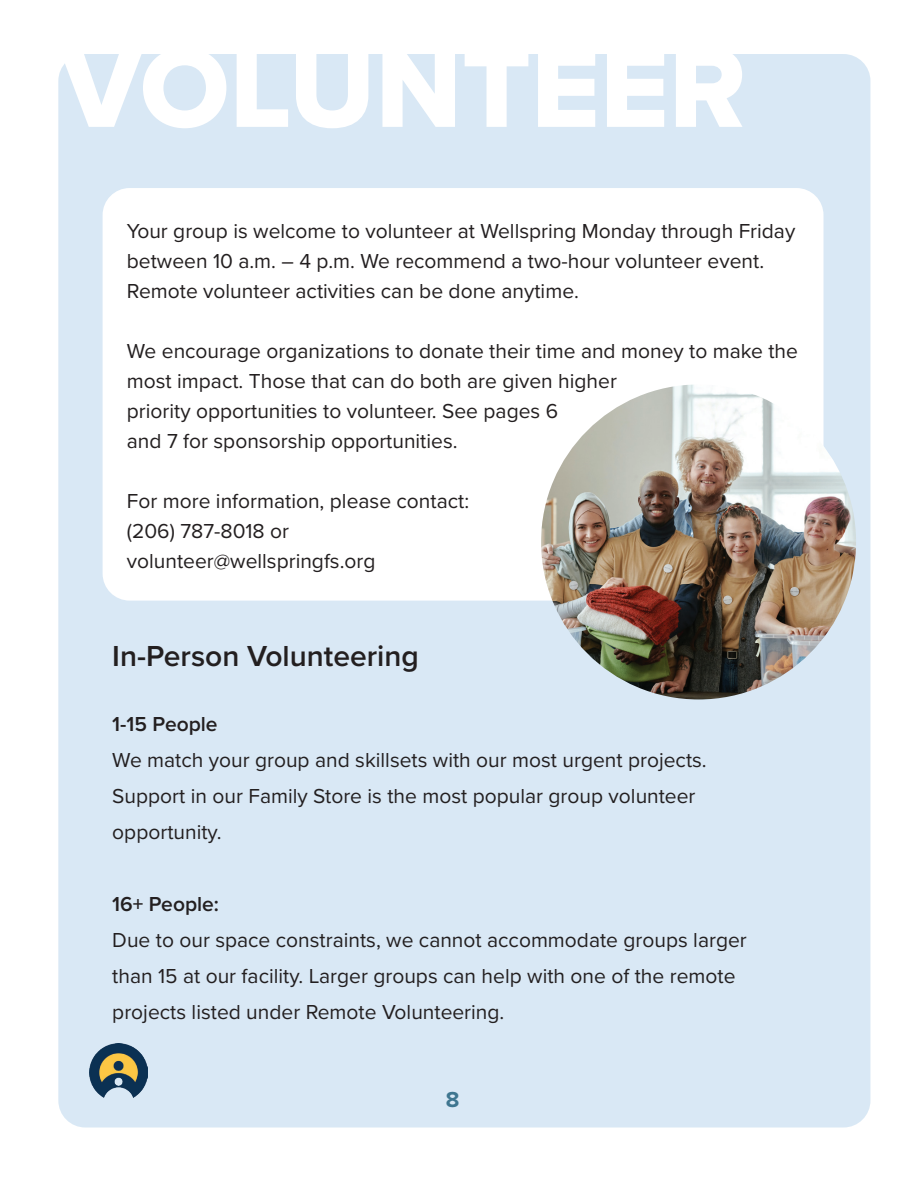
<style>
.page{position:relative;width:918px;height:1188px;background:#fff}
.page>*{position:absolute;margin:0;border:0;box-sizing:border-box;transform-origin:0 0}
.t1{font:600 30px "Proxima Nova";color:#231f20}
.t2{font:700 22.5px "Proxima Nova";color:#3f7690}
.t3{font:21px/30px "Proxima Nova";color:#231f20}
.t4{font:600 21px "Proxima Nova";color:#231f20}
</style>
<div class="page">
<div style="left:58px;top:54px;width:812px;height:1074px;background:#d9e8f5;border-radius:27px"></div>
<div style="left:103px;top:188px;width:721px;height:413px;background:#fff;border-radius:27px"></div>
<img style="left:89px;top:1044px;width:58px;height:54px">
<svg style="left:59px;top:54px;width:683px;height:74px;fill:#fff"></svg>
<img style="left:541px;top:384px;width:315px;height:315px;border-radius:157px">
<p class="t3" style="left:127px;top:215px;width:670px">Your group is welcome to volunteer at Wellspring Monday through Friday between 10 a.m. – 4 p.m. We recommend a two-hour volunteer event.<br>Remote volunteer activities can be done anytime.</p>
<p class="t3" style="left:127px;top:335px;width:673px">We encourage organizations to donate their time and money to make the most impact. Those that can do both are given higher<br>priority opportunities to volunteer. See pages 6<br>and 7 for sponsorship opportunities.</p>
<p class="t3" style="left:127px;top:485px;width:344px">For more information, please contact: (206) 787-8018 or volunteer@wellspringfs.org</p>
<h1 class="t1" style="left:112px;top:634px;width:308px">In-Person Volunteering</h1>
<p class="t4" style="left:112px;top:708px;width:107px">1-15 People</p>
<p class="t3" style="left:112px;top:741px;width:596px;line-height:36px">We match your group and skillsets with our most urgent projects.<br>Support in our Family Store is the most popular group volunteer opportunity.</p>
<p class="t4" style="left:112px;top:888px;width:108px">16+ People:</p>
<p class="t3" style="left:112px;top:921px;width:636px;line-height:36px">Due to our space constraints, we cannot accommodate groups larger than 15 at our facility. Larger groups can help with one of the remote projects listed under Remote Volunteering.</p>
<p class="t2" style="left:446px;top:1083px;width:15px">8</p>
</div>
